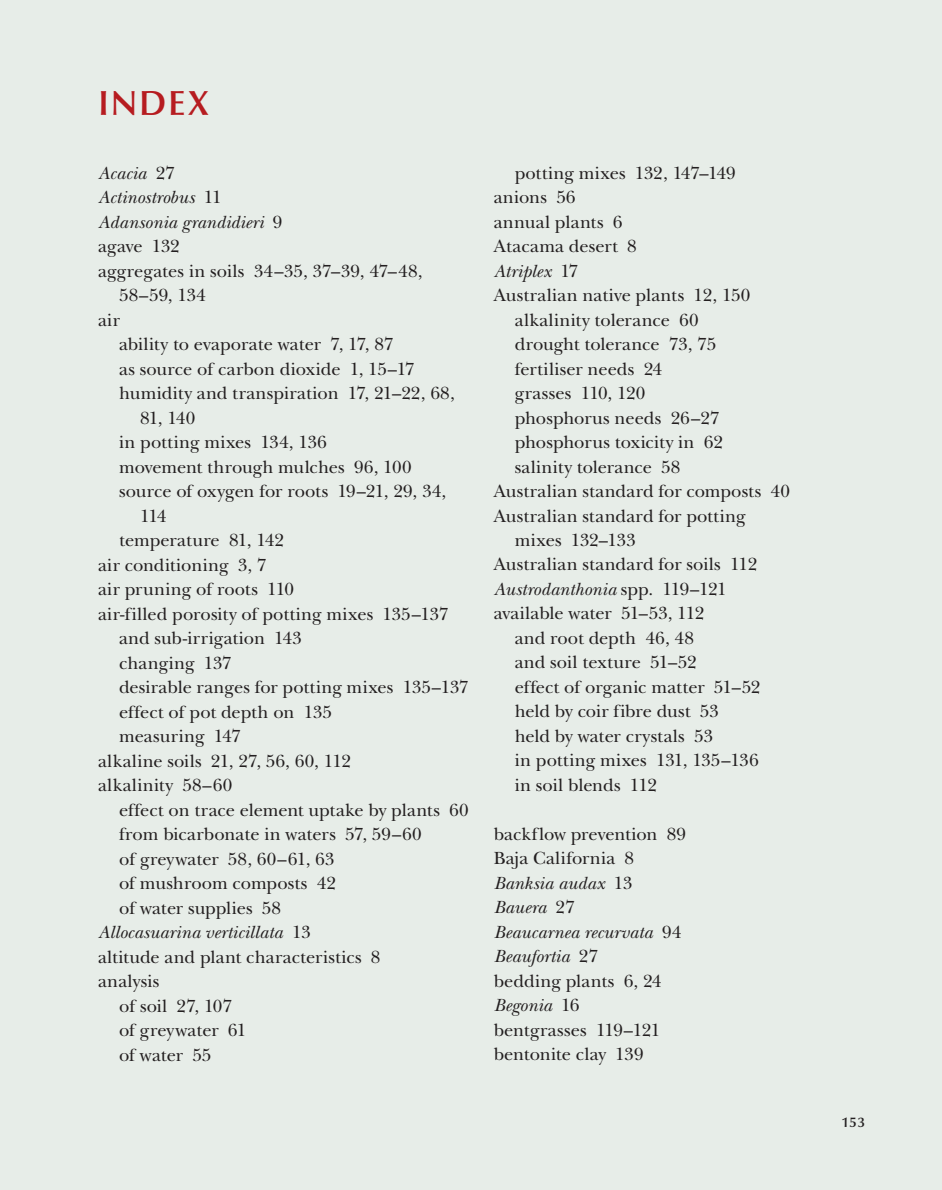
<style>
.page{position:relative;width:942px;height:1190px;background:#fff}
.page>*{position:absolute;margin:0;border:0;box-sizing:border-box;transform-origin:0 0}
.t1{font:600 35px "Optima";letter-spacing:.05em;color:#b61c20}
.t2{font:18.38px/24.5px "New Baskerville";color:#231f20}
.t3{font:italic 18.38px "New Baskerville";color:#231f20}
.t4{font:600 14px "Optima";color:#231f20}
.s1{font-style:normal}
.s2{font-style:italic}
</style>
<div class="page">
<div style="left:0;top:0;width:941px;height:1190px;background:#e7ede8"></div>
<h1 class="t1" style="left:98px;top:88px;width:113px">INDEX</h1>
<p class="t3" style="left:98px;top:167px;width:78px">Acacia <span class="s1">27</span></p>
<p class="t3" style="left:98px;top:191px;width:125px">Actinostrobus <span class="s1">11</span></p>
<p class="t3" style="left:98px;top:216px;width:186px">Adansonia grandidieri <span class="s1">9</span></p>
<p class="t2" style="left:98px;top:236px;width:83px">agave 132</p>
<p class="t2" style="left:98px;top:261px;width:326px">aggregates in soils 34–35, 37–39, 47–48,</p>
<p class="t2" style="left:119px;top:285px;width:88px">58–59, 134</p>
<p class="t2" style="left:98px;top:310px;width:23px">air</p>
<p class="t2" style="left:119px;top:334px;width:276px">ability to evaporate water 7, 17, 87</p>
<p class="t2" style="left:119px;top:359px;width:297px">as source of carbon dioxide 1, 15–17</p>
<p class="t2" style="left:119px;top:383px;width:337px">humidity and transpiration 17, 21–22, 68,</p>
<p class="t2" style="left:140px;top:408px;width:57px">81, 140</p>
<p class="t2" style="left:119px;top:432px;width:209px">in potting mixes 134, 136</p>
<p class="t2" style="left:119px;top:457px;width:294px">movement through mulches 96, 100</p>
<p class="t2" style="left:119px;top:481px;width:329px">source of oxygen for roots 19–21, 29, 34,</p>
<p class="t2" style="left:140px;top:506px;width:28px">114</p>
<p class="t2" style="left:119px;top:530px;width:166px">temperature 81, 142</p>
<p class="t2" style="left:98px;top:555px;width:170px">air conditioning 3, 7</p>
<p class="t2" style="left:98px;top:579px;width:198px">air pruning of roots 110</p>
<p class="t2" style="left:98px;top:604px;width:351px">air-filled porosity of potting mixes 135–137</p>
<p class="t2" style="left:119px;top:628px;width:184px">and sub-irrigation 143</p>
<p class="t2" style="left:119px;top:653px;width:114px">changing 137</p>
<p class="t2" style="left:119px;top:677px;width:351px">desirable ranges for potting mixes 135–137</p>
<p class="t2" style="left:119px;top:702px;width:214px">effect of pot depth on 135</p>
<p class="t2" style="left:119px;top:726px;width:123px">measuring 147</p>
<p class="t2" style="left:98px;top:751px;width:254px">alkaline soils 21, 27, 56, 60, 112</p>
<p class="t2" style="left:98px;top:775px;width:136px">alkalinity 58–60</p>
<p class="t2" style="left:119px;top:800px;width:351px">effect on trace element uptake by plants 60</p>
<p class="t2" style="left:119px;top:824px;width:304px">from bicarbonate in waters 57, 59–60</p>
<p class="t2" style="left:119px;top:849px;width:217px">of greywater 58, 60–61, 63</p>
<p class="t2" style="left:119px;top:873px;width:219px">of mushroom composts 42</p>
<p class="t2" style="left:119px;top:898px;width:163px">of water supplies 58</p>
<p class="t3" style="left:98px;top:926px;width:214px">Allocasuarina verticillata <span class="s1">13</span></p>
<p class="t2" style="left:98px;top:947px;width:284px">altitude and plant characteristics 8</p>
<p class="t2" style="left:98px;top:971px;width:63px">analysis</p>
<p class="t2" style="left:119px;top:996px;width:114px">of soil 27, 107</p>
<p class="t2" style="left:119px;top:1020px;width:129px">of greywater 61</p>
<p class="t2" style="left:119px;top:1045px;width:94px">of water 55</p>
<p class="t2" style="left:514px;top:163px;width:222px">potting mixes 132, 147–149</p>
<p class="t2" style="left:493px;top:187px;width:83px">anions 56</p>
<p class="t2" style="left:493px;top:212px;width:130px">annual plants 6</p>
<p class="t2" style="left:493px;top:236px;width:145px">Atacama desert 8</p>
<p class="t3" style="left:493px;top:264px;width:86px">Atriplex <span class="s1">17</span></p>
<p class="t2" style="left:493px;top:285px;width:258px">Australian native plants 12, 150</p>
<p class="t2" style="left:514px;top:310px;width:185px">alkalinity tolerance 60</p>
<p class="t2" style="left:514px;top:334px;width:203px">drought tolerance 73, 75</p>
<p class="t2" style="left:514px;top:359px;width:149px">fertiliser needs 24</p>
<p class="t2" style="left:514px;top:383px;width:132px">grasses 110, 120</p>
<p class="t2" style="left:514px;top:408px;width:206px">phosphorus needs 26–27</p>
<p class="t2" style="left:514px;top:432px;width:210px">phosphorus toxicity in 62</p>
<p class="t2" style="left:514px;top:457px;width:167px">salinity tolerance 58</p>
<p class="t2" style="left:493px;top:481px;width:298px">Australian standard for composts 40</p>
<p class="t2" style="left:493px;top:506px;width:253px">Australian standard for potting</p>
<p class="t2" style="left:514px;top:530px;width:122px">mixes 132–133</p>
<p class="t2" style="left:493px;top:554px;width:265px">Australian standard for soils 112</p>
<p class="t3" style="left:493px;top:583px;width:234px">Austrodanthonia <span class="s1">spp. 119–121</span></p>
<p class="t2" style="left:493px;top:603px;width:212px">available water 51–53, 112</p>
<p class="t2" style="left:514px;top:628px;width:181px">and root depth 46, 48</p>
<p class="t2" style="left:514px;top:652px;width:183px">and soil texture 51–52</p>
<p class="t2" style="left:514px;top:677px;width:247px">effect of organic matter 51–52</p>
<p class="t2" style="left:514px;top:701px;width:205px">held by coir fibre dust 53</p>
<p class="t2" style="left:514px;top:726px;width:200px">held by water crystals 53</p>
<p class="t2" style="left:514px;top:750px;width:245px">in potting mixes 131, 135–136</p>
<p class="t2" style="left:514px;top:775px;width:144px">in soil blends 112</p>
<p class="t2" style="left:493px;top:824px;width:194px">backflow prevention 89<br>Baja California 8<br><span class="s2">Banksia audax</span> 13<br><span class="s2">Bauera</span> 27<br><span class="s2">Beaucarnea recurvata</span> 94<br><span class="s2">Beaufortia</span> 27<br>bedding plants 6, 24<br><span class="s2">Begonia</span> 16<br>bentgrasses 119–121 bentonite clay 139</p>
<p class="t4" style="left:841px;top:1116px;width:25px">153</p>
</div>
